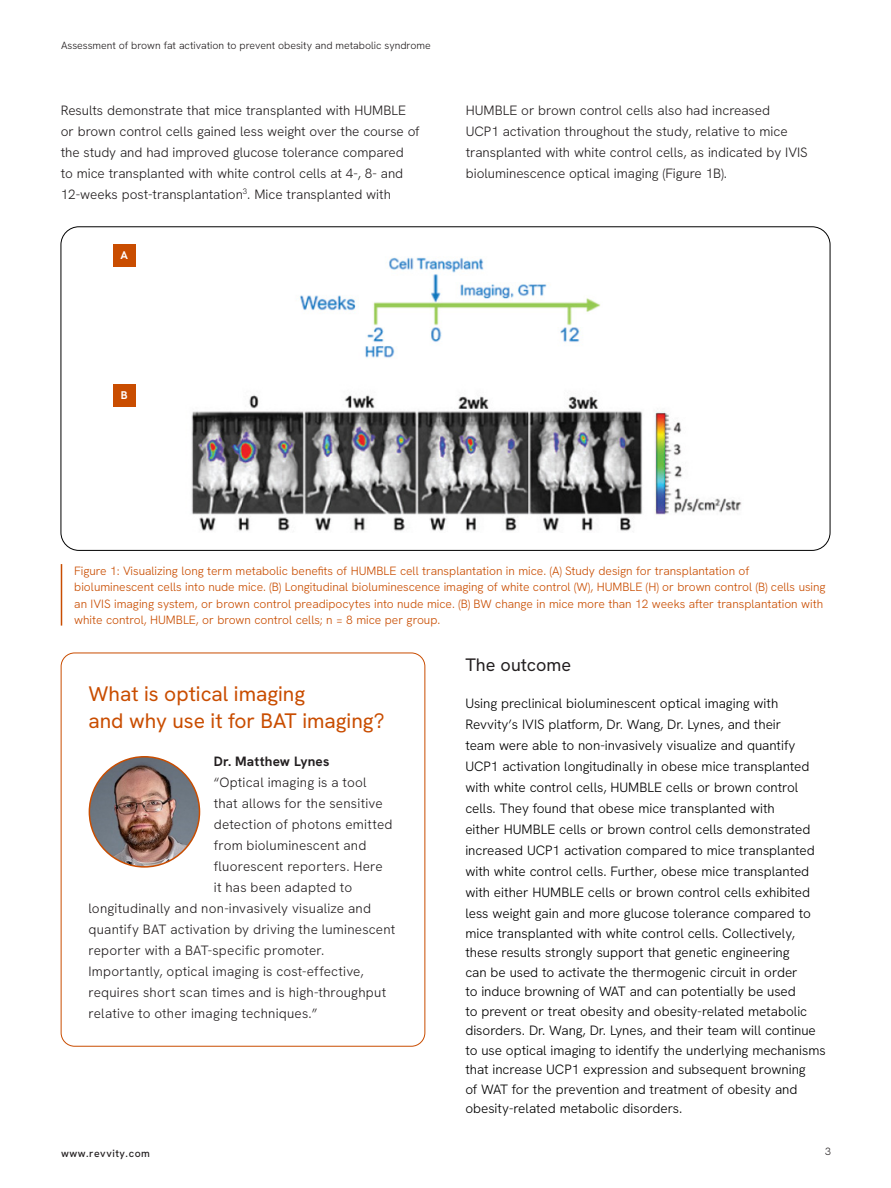
<style>
.page{position:relative;width:891px;height:1188px;background:#fff}
.page>*{position:absolute;margin:0;border:0;box-sizing:border-box;transform-origin:0 0}
.Intro_Subhead{font:21px/27px "Hanken Grotesk";color:#c94d00}
.Sub_Head{font:18px "Hanken Grotesk";color:#231f20}
.Body_Copy{font:300 13.5px/21px "Hanken Grotesk";color:#000}
.Body_Copy-2{font:300 13.5px/21px "Hanken Grotesk";color:#231f20}
.Body_Copy-3{font:700 13.5px "Hanken Grotesk";letter-spacing:.015em;color:#231f20}
.Captions{font:300 12px/16.5px "Hanken Grotesk";color:#c94d00}
.t1{font:700 11.25px "Hanken Grotesk";color:#fff}
.t2{font:300 10.5px "Hanken Grotesk";color:#231f20}
.t3{font:500 10.5px "Hanken Grotesk";letter-spacing:.05em;color:#231f20}
</style>
<div class="page">
<img style="left:191px;top:257px;width:551px;height:274px">
<div style="left:113px;top:244px;width:23px;height:23px;background:#c94d00"></div>
<div style="left:113px;top:384px;width:23px;height:23px;background:#c94d00"></div>
<hr style="left:61px;top:564px;width:1px;height:62px;background:#c94d00">
<div style="left:61px;top:653px;width:364px;height:394px;border:1px solid #c94d00;border-radius:14px"></div>
<img style="left:89px;top:757px;width:110px;height:110px;border-radius:54px">
<div style="left:89px;top:756px;width:111px;height:112px;border:2px solid #c94d00;border-radius:50%"></div>
<p class="t2" style="left:61px;top:39px;width:371px">Assessment of brown fat activation to prevent obesity and metabolic syndrome</p>
<p class="Body_Copy-2" style="left:61px;top:99px;width:360px">Results demonstrate that mice transplanted with HUMBLE or brown control cells gained less weight over the course of the study and had improved glucose tolerance compared<br>to mice transplanted with white control cells at 4-, 8- and 12-weeks post-transplantation<sup>3</sup>. Mice transplanted with</p>
<p class="Body_Copy-2" style="left:466px;top:99px;width:344px">HUMBLE or brown control cells also had increased<br>UCP1 activation throughout the study, relative to mice transplanted with white control cells, as indicated by IVIS bioluminescence optical imaging (Figure 1B).</p>
<p class="t1" style="left:121px;top:247px;width:9px">A</p>
<p class="t1" style="left:121px;top:388px;width:8px">B</p>
<p class="Captions" style="left:74px;top:562px;width:753px">Figure 1: Visualizing long term metabolic benefits of HUMBLE cell transplantation in mice. (A) Study design for transplantation of bioluminescent cells into nude mice. (B) Longitudinal bioluminescence imaging of white control (W), HUMBLE (H) or brown control (B) cells using an IVIS imaging system, or brown control preadipocytes into nude mice. (B) BW change in mice more than 12 weeks after transplantation with white control, HUMBLE, or brown control cells; n = 8 mice per group.</p>
<p class="Sub_Head" style="left:465px;top:653px;width:107px">The outcome</p>
<p class="Body_Copy" style="left:465px;top:693px;width:351px">Using preclinical bioluminescent optical imaging with Revvity’s IVIS platform, Dr. Wang, Dr. Lynes, and their<br>team were able to non-invasively visualize and quantify UCP1 activation longitudinally in obese mice transplanted with white control cells, HUMBLE cells or brown control cells. They found that obese mice transplanted with<br>either HUMBLE cells or brown control cells demonstrated increased UCP1 activation compared to mice transplanted with white control cells. Further, obese mice transplanted with either HUMBLE cells or brown control cells exhibited less weight gain and more glucose tolerance compared to</p>
<p class="Body_Copy" style="left:465px;top:923px;width:362px;line-height:19.5px">mice transplanted with white control cells. Collectively, these results strongly support that genetic engineering<br>can be used to activate the thermogenic circuit in order<br>to induce browning of WAT and can potentially be used<br>to prevent or treat obesity and obesity-related metabolic disorders. Dr. Wang, Dr. Lynes, and their team will continue to use optical imaging to identify the underlying mechanisms that increase UCP1 expression and subsequent browning<br>of WAT for the prevention and treatment of obesity and obesity-related metabolic disorders.</p>
<p class="Intro_Subhead" style="left:88px;top:680px;width:298px">What is optical imaging<br>and why use it for BAT imaging?</p>
<p class="Body_Copy-3" style="left:214px;top:752px;width:117px">Dr. Matthew Lynes</p>
<p class="Body_Copy-2" style="left:214px;top:771px;width:154px">“Optical imaging is a tool</p>
<p class="Body_Copy-2" style="left:214px;top:792px;width:170px">that allows for the sensitive</p>
<p class="Body_Copy-2" style="left:214px;top:813px;width:180px">detection of photons emitted</p>
<p class="Body_Copy-2" style="left:214px;top:834px;width:154px">from bioluminescent and</p>
<p class="Body_Copy-2" style="left:214px;top:855px;width:171px">fluorescent reporters. Here</p>
<p class="Body_Copy-2" style="left:214px;top:876px;width:140px">it has been adapted to</p>
<p class="Body_Copy-2" style="left:88px;top:897px;width:284px">longitudinally and non-invasively visualize and</p>
<p class="Body_Copy-2" style="left:88px;top:918px;width:308px">quantify BAT activation by driving the luminescent</p>
<p class="Body_Copy-2" style="left:88px;top:939px;width:237px">reporter with a BAT-specific promoter.</p>
<p class="Body_Copy-2" style="left:88px;top:960px;width:277px">Importantly, optical imaging is cost-effective,</p>
<p class="Body_Copy-2" style="left:88px;top:981px;width:299px">requires short scan times and is high-throughput</p>
<p class="Body_Copy-2" style="left:88px;top:1002px;width:230px">relative to other imaging techniques.”</p>
<p class="t3" style="left:61px;top:1147px;width:90px">www.revvity.com</p>
<p class="t2" style="left:825px;top:1145px;width:7px">3</p>
</div>
